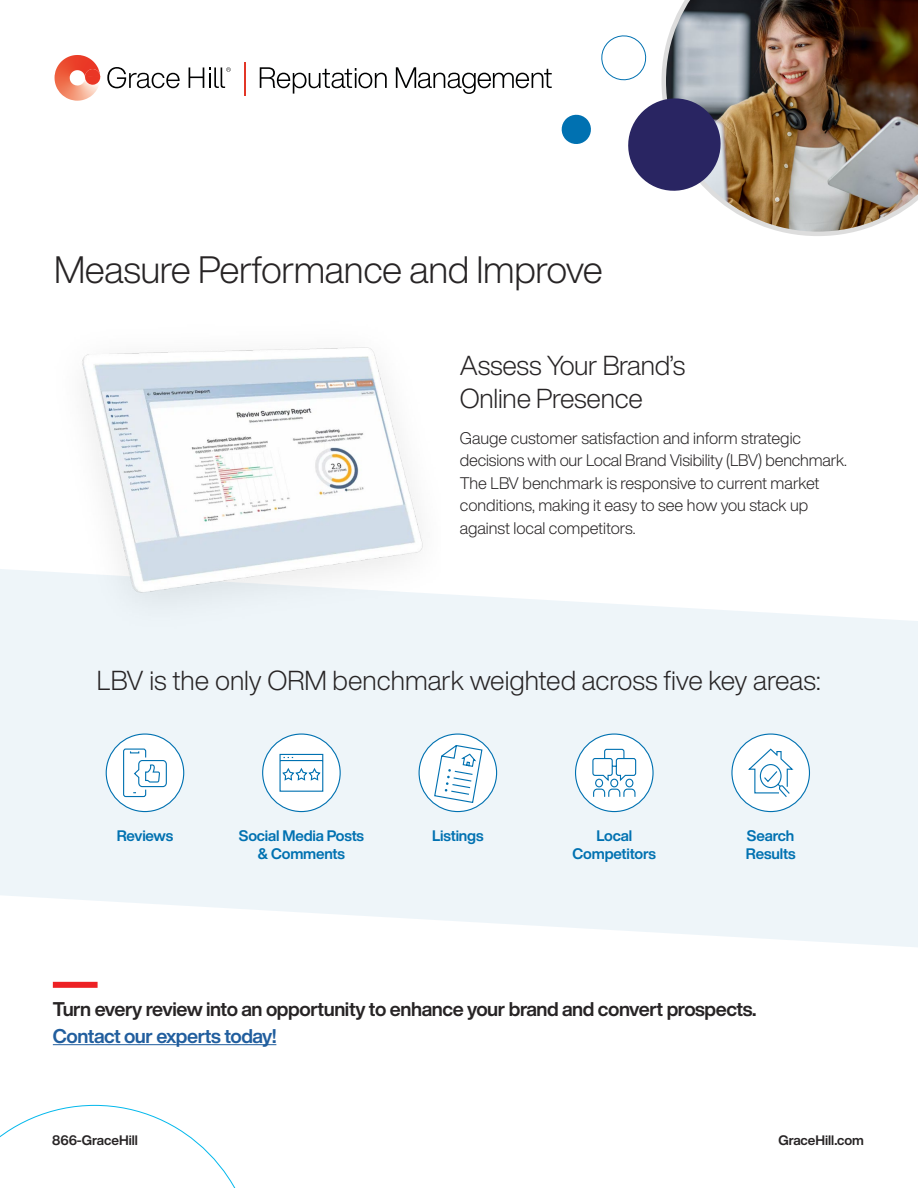
<style>
.page{position:relative;width:918px;height:1188px;background:#fff}
.page>*{position:absolute;margin:0;border:0;box-sizing:border-box;transform-origin:0 0}
.t1{font:300 37.5px "Helvetica Now Display";letter-spacing:-.01em;color:#272425}
.t2{font:300 27px/33px "Helvetica Now Display";letter-spacing:-.01em;color:#272425}
.t3{font:700 19.5px "Helvetica Now Display";letter-spacing:-.02em;color:#272425}
.t4{font:700 19.5px "Helvetica Now Display";letter-spacing:-.02em;color:#215e9e}
.t5{font:300 16.5px/22.5px "Helvetica Now Display";letter-spacing:-.005em;color:#272425}
.t6{font:700 15px/18px "Helvetica Now Display";letter-spacing:-.01em;color:#0071b1;text-align:center}
.t7{font:700 13.5px "Helvetica Now Display";color:#272425}
</style>
<div class="page">
<svg style="left:260px;top:67px;width:127px;height:27px"></svg>
<svg style="left:396px;top:67px;width:156px;height:27px"></svg>
<hr style="left:244px;top:62px;width:2px;height:34px;background:#e23627">
<svg style="left:107px;top:67px;width:73px;height:21px"></svg>
<svg style="left:189px;top:67px;width:42px;height:21px"></svg>
<img style="left:55px;top:55px;width:44px;height:46px">
<img style="left:85px;top:69px;width:15px;height:16px">
<svg style="left:0;top:1105px;width:236px;height:83px"></svg>
<svg style="left:0;top:569px;width:918px;height:378px;fill:#eef5f9"></svg>
<hr style="left:53px;top:1044px;width:223px;height:1px;background:#215e9e">
<div style="left:53px;top:982px;width:45px;height:6px;background:#ed2124"></div>
<img style="left:662px;top:0;width:256px;height:236px">
<svg style="left:628px;top:94px;width:98px;height:102px"></svg>
<svg style="left:561px;top:114px;width:30px;height:30px"></svg>
<svg style="left:601px;top:35px;width:46px;height:46px"></svg>
<div style="left:106px;top:734px;width:78px;height:78px;background:#fff;border-radius:50%"></div>
<div style="left:106px;top:734px;width:78px;height:78px;border:1px solid #0071b1;border-radius:50%"></div>
<svg style="left:123px;top:748px;width:44px;height:50px"></svg>
<div style="left:263px;top:734px;width:77px;height:78px;background:#fff;border-radius:50%"></div>
<div style="left:262px;top:734px;width:79px;height:78px;border:1px solid #0071b1;border-radius:50%"></div>
<svg style="left:279px;top:753px;width:45px;height:39px"></svg>
<div style="left:576px;top:734px;width:77px;height:78px;background:#fff;border-radius:50%"></div>
<div style="left:575px;top:734px;width:79px;height:78px;border:1px solid #0071b1;border-radius:50%"></div>
<svg style="left:592px;top:748px;width:45px;height:49px"></svg>
<div style="left:732px;top:734px;width:77px;height:78px;background:#fff;border-radius:50%"></div>
<div style="left:731px;top:734px;width:79px;height:78px;border:1px solid #0071b1;border-radius:50%"></div>
<svg style="left:748px;top:748px;width:46px;height:49px"></svg>
<img style="left:44px;top:347px;width:397px;height:290px">
<div style="left:419px;top:734px;width:78px;height:78px;background:#fff;border-radius:50%"></div>
<div style="left:419px;top:734px;width:78px;height:78px;border:1px solid #0071b1;border-radius:50%"></div>
<svg style="left:433px;top:744px;width:50px;height:60px"></svg>
<h1 class="t1" style="left:54px;top:244px;width:550px">Measure Performance and Improve</h1>
<h2 class="t2" style="left:460px;top:349px;width:227px">Assess Your Brand’s<br>Online Presence</h2>
<p class="t5" style="left:460px;top:426px;width:389px">Gauge customer satisfaction and inform strategic decisions with our Local Brand Visibility (LBV) benchmark.<br>The LBV benchmark is responsive to current market conditions, making it easy to see how you stack up against local competitors.</p>
<h2 class="t2" style="left:97px;top:664px;width:725px">LBV is the only ORM benchmark weighted across five key areas:</h2>
<p class="t6" style="left:117px;top:827px;width:58px">Reviews</p>
<p class="t6" style="left:239px;top:827px;width:127px">Social Media Posts &amp; Comments</p>
<p class="t6" style="left:573px;top:827px;width:85px">Local<br>Competitors</p>
<p class="t6" style="left:746px;top:827px;width:51px;text-align:left">Search<br>Results</p>
<p class="t6" style="left:432px;top:827px;width:53px">Listings</p>
<p class="t3" style="left:53px;top:995px;width:705px">Turn every review into an opportunity to enhance your brand and convert prospects.</p>
<p class="t4" style="left:53px;top:1022px;width:225px">Contact our experts today!</p>
<p class="t7" style="left:52px;top:1131px;width:87px">866-GraceHill</p>
<p class="t7" style="left:778px;top:1131px;width:87px">GraceHill.com</p>
</div>
